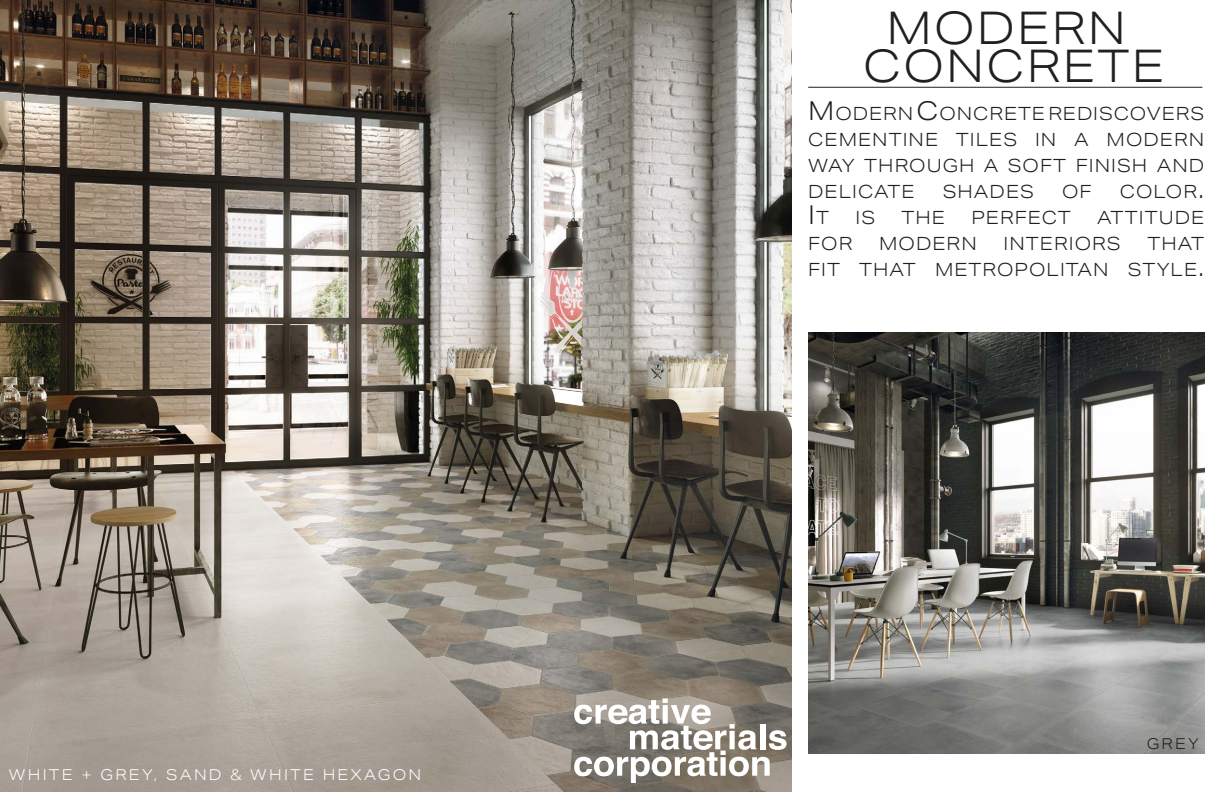
<style>
.page{position:relative;width:1224px;height:792px;background:#fff}
.page>*{position:absolute;margin:0;border:0;box-sizing:border-box;transform-origin:0 0}
.t1{font:300 45px "Aktiv Grotesk Ex";letter-spacing:.05em;color:#231f20}
.t2{font:300 26px "Aktiv Grotesk Ex";color:#231f20}
.t3{font:300 18.2px/26px "Aktiv Grotesk Ex";letter-spacing:.055em;color:#231f20;text-align:justify}
.t4{font:300 15px "Aktiv Grotesk Ex";letter-spacing:.15em;color:#fff}
.t5{font:300 15px "Aktiv Grotesk Ex";color:#231f20}
.s1{font-size:26px}
.s2{font-size:18.2px}
</style>
<div class="page">
<img style="left:808px;top:333px;width:396px;height:421px">
<img style="left:0;top:0;width:792px;height:792px">
<hr style="left:808px;top:87px;width:394px;height:1px;background:#231f20">
<svg style="left:574px;top:698px;width:213px;height:85px"></svg>
<p class="t4" style="left:9px;top:766px;width:414px">WHITE + GREY, SAND &amp; WHITE HEXAGON</p>
<p class="t1" style="left:886px;top:2px;width:241px">MODERN</p>
<p class="t1" style="left:863px;top:40px;width:302px">CONCRETE</p>
<p class="t3" style="left:808px;top:101px;width:398px"><span class="s1">M</span>ODERN <span class="s1">C</span>ONCRETE REDISCOVERS CEM ENTINE TILES IN A MODERN WAY THROUGH A SOFT FINISH AND DELICATE</p>
<p class="t3" style="left:943px;top:179px;width:93px">SHADES</p>
<p class="t3" style="left:1062px;top:179px;width:31px">OF</p>
<p class="t3" style="left:1120px;top:179px;width:86px">COLOR<span class="s1">.</span></p>
<p class="t2" style="left:808px;top:200px;width:22px">I <span class="s2">T</span></p>
<p class="t3" style="left:855px;top:205px;width:21px">IS</p>
<p class="t3" style="left:902px;top:205px;width:45px">THE</p>
<p class="t3" style="left:971px;top:205px;width:101px">PERFECT</p>
<p class="t3" style="left:1097px;top:205px;width:109px">ATTITUDE</p>
<p class="t3" style="left:808px;top:231px;width:46px">FOR</p>
<p class="t3" style="left:879px;top:231px;width:99px">MODERN</p>
<p class="t3" style="left:1004px;top:231px;width:119px">INTERIORS</p>
<p class="t3" style="left:808px;top:231px;width:398px;text-align:right">THAT<br>FIT THAT M ETROPOLITAN STYLE<span class="s1">.</span></p>
<p class="t5" style="left:1147px;top:735px;width:54px">GREY</p>
</div>
